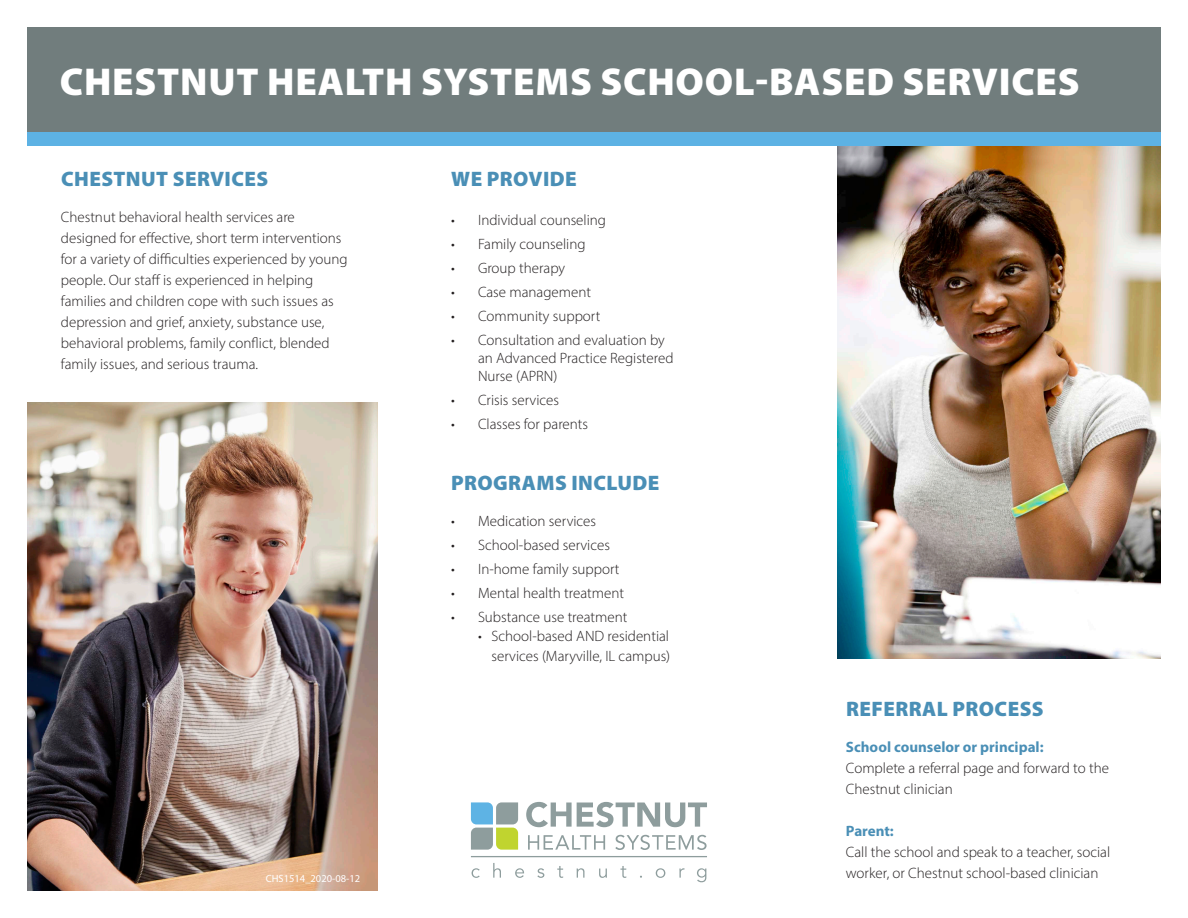
<style>
.page{position:relative;width:1188px;height:918px;background:#fff}
.page>*{position:absolute;margin:0;border:0;box-sizing:border-box;transform-origin:0 0}
.t1{font:900 39px "Myriad Pro";letter-spacing:.02em;color:#fff}
.Paragraph_Style_1{font:900 21px "Myriad Pro";letter-spacing:.02em;color:#4a8fb6}
.t2{font:300 15px/21px "Myriad Pro";color:#231f20}
.t3{font:700 15px "Myriad Pro";color:#4a8fb6}
.t4{font:10.5px "Myriad Pro";color:#fff}
</style>
<div class="page">
<img style="left:837px;top:146px;width:324px;height:513px">
<div style="left:27px;top:27px;width:1134px;height:105px;background:#717d7d"></div>
<div style="left:27px;top:132px;width:1134px;height:14px;background:#5db2e4"></div>
<img style="left:27px;top:403px;width:351px;height:488px">
<hr style="left:471px;top:856px;width:236px;height:1px;background:#8e9d9d">
<svg style="left:526px;top:802px;width:181px;height:25px"></svg>
<svg style="left:528px;top:835px;width:77px;height:15px"></svg>
<svg style="left:615px;top:835px;width:92px;height:15px"></svg>
<svg style="left:471px;top:802px;width:47px;height:48px;background:#a1bda5"></svg>
<svg style="left:472px;top:868px;width:8px;height:10px"></svg>
<svg style="left:493px;top:863px;width:8px;height:15px"></svg>
<svg style="left:515px;top:868px;width:9px;height:10px"></svg>
<svg style="left:537px;top:868px;width:7px;height:10px"></svg>
<svg style="left:557px;top:866px;width:6px;height:12px"></svg>
<svg style="left:577px;top:868px;width:7px;height:10px"></svg>
<svg style="left:599px;top:869px;width:8px;height:9px"></svg>
<svg style="left:620px;top:866px;width:6px;height:12px"></svg>
<svg style="left:656px;top:868px;width:9px;height:10px"></svg>
<svg style="left:679px;top:868px;width:6px;height:10px"></svg>
<svg style="left:697px;top:868px;width:9px;height:14px"></svg>
<p class="t1" style="left:60px;top:55px;width:1022px">CHESTNUT HEALTH SYSTEMS SCHOOL-BASED SERVICES</p>
<p class="Paragraph_Style_1" style="left:61px;top:165px;width:209px">CHESTNUT SERVICES</p>
<p class="t2" style="left:61px;top:207px;width:288px">Chestnut behavioral health services are designed for effective, short term interventions for a variety of difficulties experienced by young people. Our staff is experienced in helping families and children cope with such issues as depression and grief, anxiety, substance use, behavioral problems, family conflict, blended family issues, and serious trauma.</p>
<p class="t4" style="left:266px;top:872px;width:96px">CHS1514_2020-08-12</p>
<p class="Paragraph_Style_1" style="left:451px;top:165px;width:127px">WE PROVIDE</p>
<p class="t2" style="left:451px;top:210px;width:157px">• Individual counseling</p>
<p class="t2" style="left:451px;top:234px;width:136px">• Family counseling</p>
<p class="t2" style="left:451px;top:258px;width:116px">• Group therapy</p>
<p class="t2" style="left:451px;top:282px;width:142px">• Case management</p>
<p class="t2" style="left:451px;top:306px;width:151px">• Community support</p>
<p class="t2" style="left:478px;top:331px;width:197px;line-height:18px;text-indent:-27px">• Consultation and evaluation by an Advanced Practice Registered<br>Nurse (APRN)</p>
<p class="t2" style="left:451px;top:390px;width:110px">• Crisis services</p>
<p class="t2" style="left:451px;top:414px;width:139px">• Classes for parents</p>
<p class="Paragraph_Style_1" style="left:451px;top:469px;width:210px">PROGRAMS INCLUDE</p>
<p class="t2" style="left:451px;top:510px;width:147px">• Medication services</p>
<p class="t2" style="left:451px;top:534px;width:160px">• School-based services</p>
<p class="t2" style="left:451px;top:558px;width:170px">• In-home family support</p>
<p class="t2" style="left:451px;top:582px;width:175px">• Mental health treatment</p>
<p class="t2" style="left:451px;top:606px;width:178px">• Substance use treatment</p>
<p class="t2" style="left:478px;top:626px;width:194px;line-height:19.5px;text-align:right">• School-based AND residential services (Maryville, IL campus)</p>
<p class="Paragraph_Style_1" style="left:846px;top:695px;width:199px">REFERRAL PROCESS</p>
<p class="t3" style="left:846px;top:737px;width:199px">School counselor or principal:</p>
<p class="t2" style="left:846px;top:757px;width:265px">Complete a referral page and forward to the<br>Chestnut clinician</p>
<p class="t3" style="left:846px;top:821px;width:49px">Parent:</p>
<p class="t2" style="left:846px;top:841px;width:266px">Call the school and speak to a teacher, social worker, or Chestnut school-based clinician</p>
</div>
